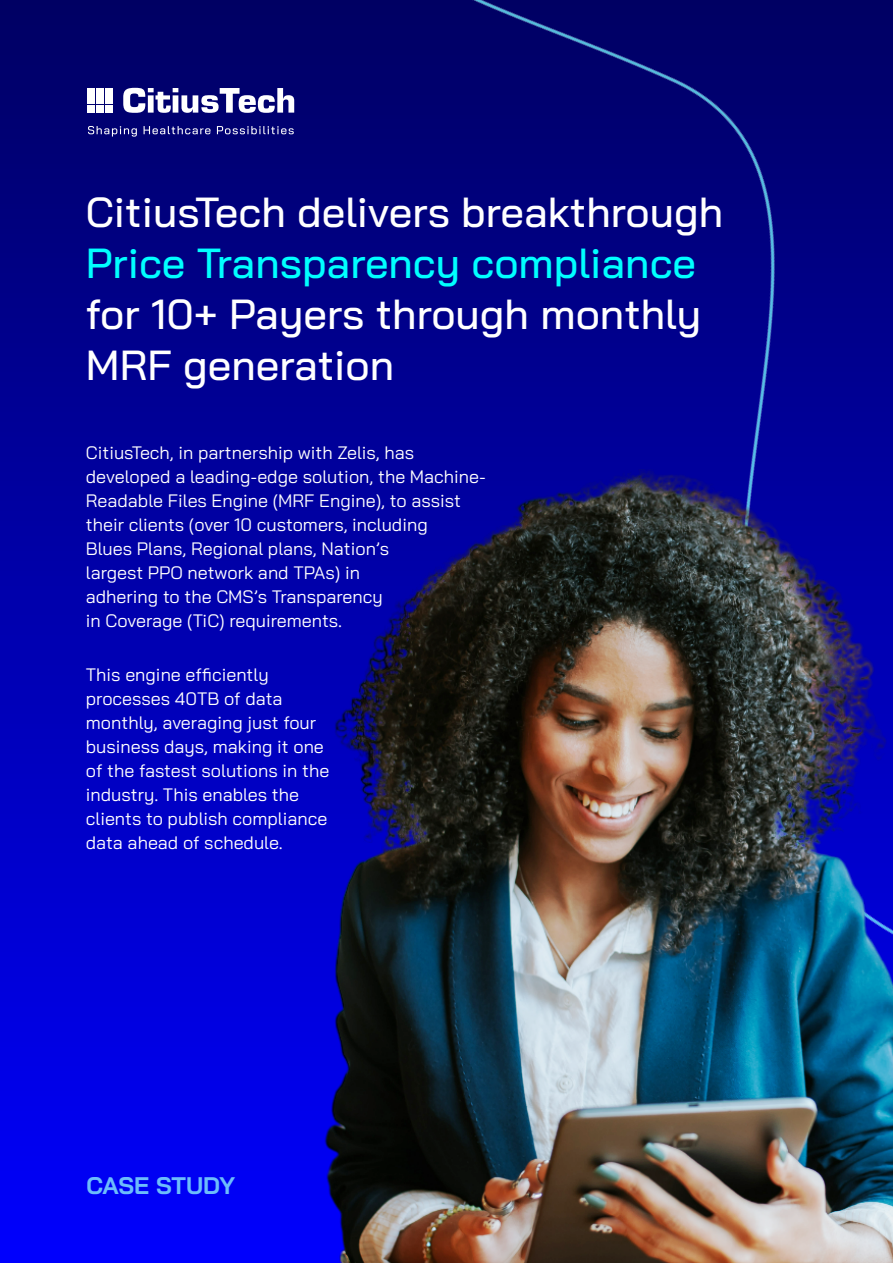
<style>
.page{position:relative;width:893px;height:1263px;background:#fff}
.page>*{position:absolute;margin:0;border:0;box-sizing:border-box;transform-origin:0 0}
.Cover_Heading{font:500 42px/51px "Bai Jamjuree";color:#fff}
.t1{font:700 24px "Bai Jamjuree";letter-spacing:-.015em;color:#6cbdfb}
.t2{font:18px/24px "Bai Jamjuree";color:#fff}
.s1{color:#0ff}
</style>
<div class="page">
<div style="left:0;top:0;width:893px;height:1263px;background:linear-gradient(to bottom,#000063,#0000fe)"></div>
<img style="left:76px;top:0;width:817px;height:1066px">
<div style="left:319px;top:469px;width:574px;height:794px;background:#fff;opacity:.3"></div>
<p class="Cover_Heading" style="left:86px;top:187px;width:639px">CitiusTech delivers breakthrough<br><span class="s1">Price Transparency compliance </span>for 10+ Payers through monthly<br>MRF generation</p>
<p class="t2" style="left:86px;top:441px;width:402px">CitiusTech, in partnership with Zelis, has developed a leading-edge solution, the Machine-Readable Files Engine (MRF Engine), to assist their clients (over 10 customers, including<br>Blues Plans, Regional plans, Nation’s<br>largest PPO network and TPAs) in<br>adhering to the CMS’s Transparency<br>in Coverage (TiC) requirements.</p>
<p class="t2" style="left:86px;top:663px;width:245px">This engine efficiently processes 40TB of data monthly, averaging just four business days, making it one of the fastest solutions in the industry. This enables the clients to publish compliance data ahead of schedule.</p>
<h2 class="t1" style="left:86px;top:1172px;width:150px">CASE STUDY</h2>
</div>
